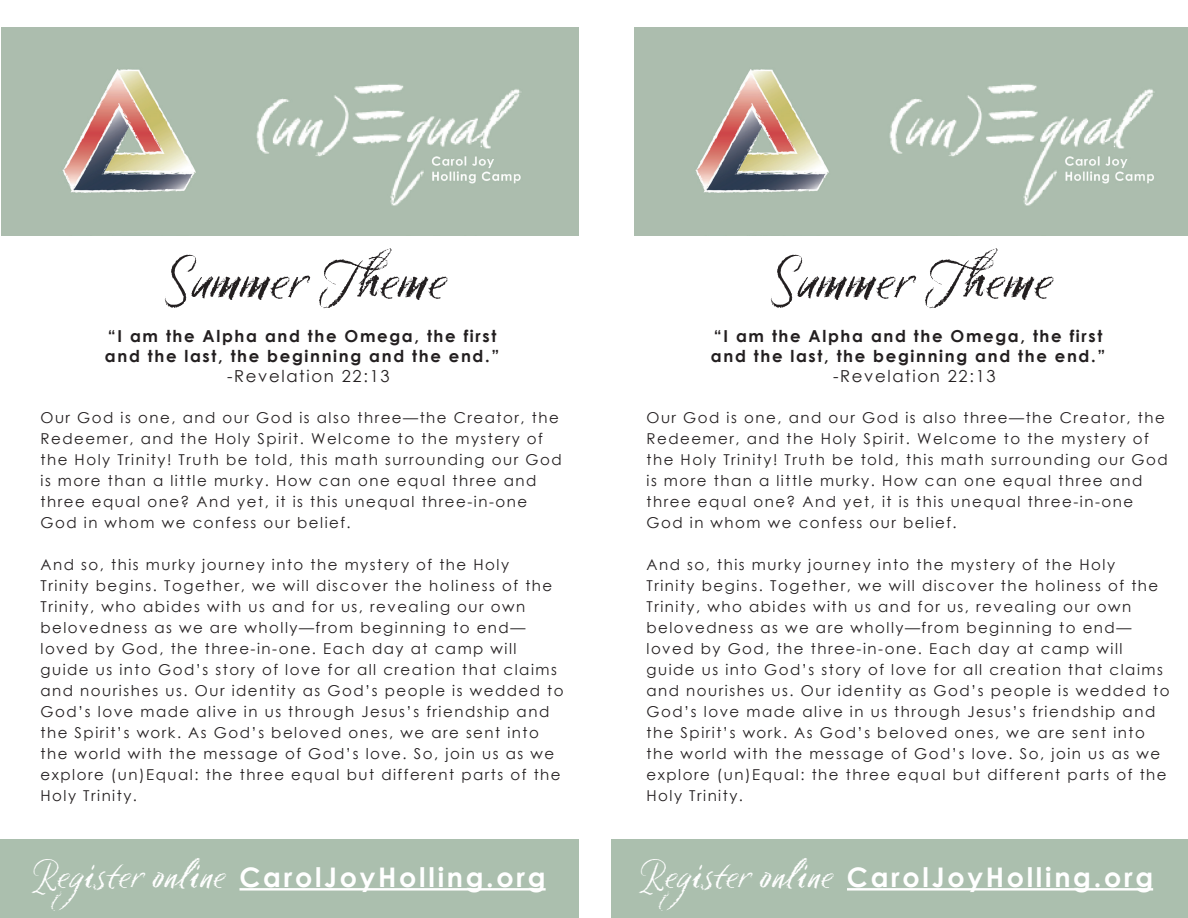
<style>
.page{position:relative;width:1188px;height:918px;background:#fff}
.page>*{position:absolute;margin:0;border:0;box-sizing:border-box;transform-origin:0 0}
.t1{font:54px "Six Hands Chalk";color:#231f20}
.t2{font:700 27px "Century Gothic";letter-spacing:.1em;color:#fff}
.t3{font:700 16.5px/19.8px "Century Gothic";letter-spacing:.1em;color:#231f20}
.t4{font:16.5px "Century Gothic";letter-spacing:.1em;color:#231f20}
.t5{font:15px/21px "Century Gothic";letter-spacing:.1em;color:#231f20}
.s1{font-family:"Six Hands Chalk";font-weight:400;font-size:36px}
</style>
<div class="page">
<div style="left:0;top:839px;width:579px;height:79px;background:#abbfae"></div>
<hr style="left:239px;top:888px;width:307px;height:3px;background:#fff">
<img style="left:1px;top:28px;width:578px;height:208px">
<div style="left:611px;top:839px;width:577px;height:79px;background:#abbfae"></div>
<hr style="left:847px;top:888px;width:306px;height:3px;background:#fff">
<img style="left:634px;top:28px;width:554px;height:208px">
<h1 class="t1" style="left:160px;top:247px;width:285px">Summer Theme</h1>
<p class="t3" style="left:105px;top:326px;width:396px">“I am the Alpha and the Omega, the first and the last, the beginning and the end.”</p>
<p class="t4" style="left:227px;top:364px;width:164px">-Revelation 22:13</p>
<p class="t5" style="left:40px;top:406px;width:523px">Our God is one, and our God is also three—the Creator, the Redeemer, and the Holy Spirit. Welcome to the mystery of the Holy Trinity! Truth be told, this math surrounding our God is more than a little murky. How can one equal three and three equal one? And yet, it is this unequal three-in-one God in whom we confess our belief.</p>
<p class="t5" style="left:40px;top:553px;width:525px">And so, this murky journey into the mystery of the Holy<br>Trinity begins. Together, we will discover the holiness of the Trinity, who abides with us and for us, revealing our own belovedness as we are wholly—from beginning to end— loved by God, the three-in-one. Each day at camp will guide us into God’s story of love for all creation that claims and nourishes us. Our identity as God’s people is wedded to God’s love made alive in us through Jesus’s friendship and the Spirit’s work. As God’s beloved ones, we are sent into the world with the message of God’s love. So, join us as we explore (un)Equal: the three equal but different parts of the Holy Trinity.</p>
<h2 class="t2" style="left:33px;top:857px;width:514px"><span class="s1">Register online</span> CarolJoyHolling.org</h2>
<h1 class="t1" style="left:766px;top:247px;width:285px">Summer Theme</h1>
<p class="t3" style="left:711px;top:326px;width:396px">“I am the Alpha and the Omega, the first and the last, the beginning and the end.”</p>
<p class="t4" style="left:833px;top:364px;width:164px">-Revelation 22:13</p>
<p class="t5" style="left:646px;top:406px;width:523px">Our God is one, and our God is also three—the Creator, the Redeemer, and the Holy Spirit. Welcome to the mystery of the Holy Trinity! Truth be told, this math surrounding our God is more than a little murky. How can one equal three and three equal one? And yet, it is this unequal three-in-one God in whom we confess our belief.</p>
<p class="t5" style="left:646px;top:553px;width:525px">And so, this murky journey into the mystery of the Holy<br>Trinity begins. Together, we will discover the holiness of the Trinity, who abides with us and for us, revealing our own belovedness as we are wholly—from beginning to end— loved by God, the three-in-one. Each day at camp will guide us into God’s story of love for all creation that claims and nourishes us. Our identity as God’s people is wedded to God’s love made alive in us through Jesus’s friendship and the Spirit’s work. As God’s beloved ones, we are sent into the world with the message of God’s love. So, join us as we explore (un)Equal: the three equal but different parts of the Holy Trinity.</p>
<h2 class="t2" style="left:641px;top:857px;width:514px"><span class="s1">Register online</span> CarolJoyHolling.org</h2>
</div>
